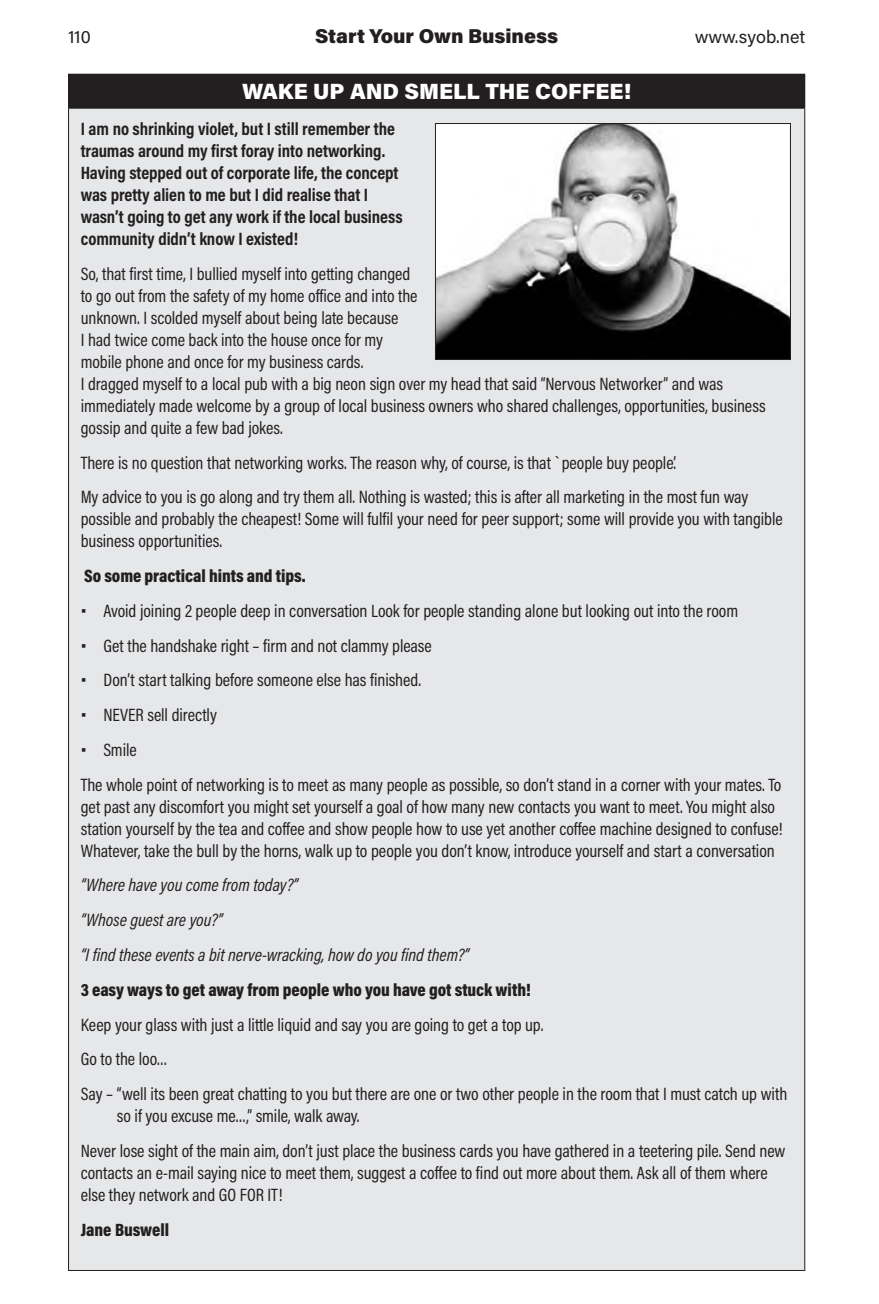
<style>
.page{position:relative;width:879px;height:1304px;background:#fff}
.page>*{position:absolute;margin:0;border:0;box-sizing:border-box;transform-origin:0 0}
._12-header5Box{font:900 22px "Acumin Pro";color:#fff}
.t1{font:900 20px "Acumin Pro";color:#231f20}
._13-textBox13{font:18px/22px "Acumin Pro Cond";letter-spacing:-.005em;color:#231f20}
._13-textBox13-2{font:700 18px/22px "Acumin Pro Cond";letter-spacing:-.005em;color:#231f20}
._14b-numbered_list{font:18px/22px "Acumin Pro Cond";letter-spacing:-.005em;color:#231f20}
._13-textBox13-3{font:italic 18px "Acumin Pro Cond";letter-spacing:-.005em;color:#231f20}
._13a-textBoxSubHead1{font:900 18px "Acumin Pro Cond";letter-spacing:-.005em;color:#231f20}
.t2{font:18px "Acumin Pro";color:#231f20}
._13-textBox13-4{font:900 18px "Acumin Pro Cond";color:#231f20}
.s1{font-size:24px}
</style>
<div class="page">
<div style="left:69px;top:74px;width:736px;height:34px;background:#231f20"></div>
<div style="left:69px;top:108px;width:736px;height:1162px;background:#e6e7e9"></div>
<hr style="left:68px;top:74px;width:737px;height:1px;background:#231f20">
<hr style="left:68px;top:75px;width:1px;height:33px;background:#231f20">
<hr style="left:68px;top:108px;width:737px;height:1px;background:#231f20">
<hr style="left:68px;top:109px;width:1px;height:1161px;background:#231f20">
<hr style="left:804px;top:109px;width:1px;height:1161px;background:#231f20">
<hr style="left:68px;top:1270px;width:737px;height:1px;background:#231f20">
<img style="left:437px;top:125px;width:352px;height:233px">
<div style="left:435px;top:123px;width:356px;height:237px;border:1px solid #231f20"></div>
<p class="t2" style="left:68px;top:24px;width:24px">110</p>
<p class="t1" style="left:315px;top:22px;width:245px">Start Your Own Business</p>
<p class="t2" style="left:695px;top:24px;width:112px">www.syob.net</p>
<p class="_12-header5Box" style="left:242px;top:76px;width:390px">WAKE UP AND SMELL THE COFFEE!</p>
<p class="_13-textBox13-2" style="left:81px;top:117px;width:323px">I am no shrinking violet, but I still remember the traumas around my first foray into networking.<br>Having stepped out of corporate life, the concept was pretty alien to me but I did realise that I wasn’t going to get any work if the local business community didn’t know I existed!</p>
<p class="_13-textBox13" style="left:81px;top:262px;width:686px">So, that first time, I bullied myself into getting changed<br>to go out from the safety of my home office and into the<br>unknown. I scolded myself about being late because<br>I had twice come back into the house once for my<br>mobile phone and once for my business cards.<br>I dragged myself to a local pub with a big neon sign over my head that said “Nervous Networker” and was immediately made welcome by a group of local business owners who shared challenges, opportunities, business gossip and quite a few bad jokes.</p>
<p class="_13-textBox13" style="left:81px;top:451px;width:597px">There is no question that networking works. The reason why, of course, is that `people buy people’.</p>
<p class="_13-textBox13" style="left:81px;top:486px;width:703px">My advice to you is go along and try them all. Nothing is wasted; this is after all marketing in the most fun way possible and probably the cheapest! Some will fulfil your need for peer support; some will provide you with tangible business opportunities.</p>
<p class="_13a-textBoxSubHead1" style="left:84px;top:564px;width:223px">So some practical hints and tips.</p>
<p class="_13-textBox13" style="left:81px;top:599px;width:659px"><span class="s1">•</span> Avoid joining 2 people deep in conversation Look for people standing alone but looking out into the room</p>
<p class="_13-textBox13" style="left:81px;top:634px;width:352px"><span class="s1">•</span> Get the handshake right – firm and not clammy please</p>
<p class="_13-textBox13" style="left:81px;top:669px;width:342px"><span class="s1">•</span> Don’t start talking before someone else has finished.</p>
<p class="_13-textBox13" style="left:81px;top:704px;width:138px"><span class="s1">•</span> NEVER sell directly</p>
<p class="_13-textBox13" style="left:81px;top:738px;width:57px"><span class="s1">•</span> Smile</p>
<p class="_13-textBox13" style="left:81px;top:773px;width:703px">The whole point of networking is to meet as many people as possible, so don’t stand in a corner with your mates. To get past any discomfort you might set yourself a goal of how many new contacts you want to meet. You might also station yourself by the tea and coffee and show people how to use yet another coffee machine designed to confuse!<br>Whatever, take the bull by the horns, walk up to people you don’t know, introduce yourself and start a conversation</p>
<p class="_13-textBox13-3" style="left:81px;top:874px;width:219px">“Where have you come from today?”</p>
<p class="_13-textBox13-3" style="left:81px;top:908px;width:143px">“Whose guest are you?”</p>
<p class="_13-textBox13-3" style="left:81px;top:943px;width:390px">“I find these events a bit nerve-wracking, how do you find them?”</p>
<p class="_13a-textBoxSubHead1" style="left:81px;top:978px;width:452px">3 easy ways to get away from people who you have got stuck with!</p>
<p class="_14b-numbered_list" style="left:81px;top:1013px;width:464px">Keep your glass with just a little liquid and say you are going to get a top up.</p>
<p class="_14b-numbered_list" style="left:81px;top:1048px;width:88px">Go to the loo…</p>
<p class="_14b-numbered_list" style="left:117px;top:1082px;width:672px;text-indent:-36px">Say – “well its been great chatting to you but there are one or two other people in the room that I must catch up with so if you excuse me…,” smile, walk away.</p>
<p class="_13-textBox13" style="left:81px;top:1139px;width:706px">Never lose sight of the main aim, don’t just place the business cards you have gathered in a teetering pile. Send new contacts an e-mail saying nice to meet them, suggest a coffee to find out more about them. Ask all of them where else they network and GO FOR IT!</p>
<p class="_13-textBox13-4" style="left:81px;top:1218px;width:90px">Jane Buswell</p>
</div>
